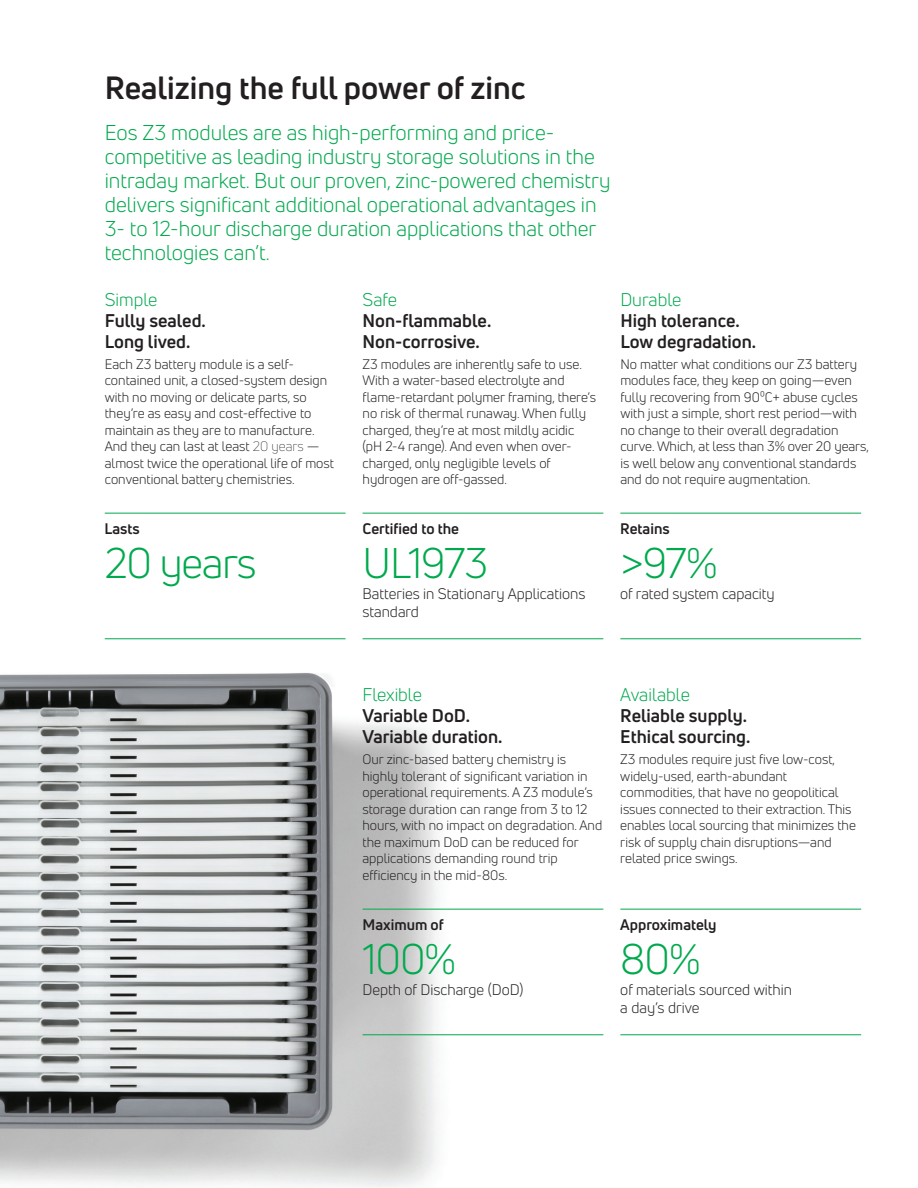
<style>
.page{position:relative;width:918px;height:1188px;background:#fff}
.page>*{position:absolute;margin:0;border:0;box-sizing:border-box;transform-origin:0 0}
.t1{font:42px "Uni Neue";letter-spacing:-.025em;color:#00a94d}
.t2{font:700 31.5px "Uni Neue";color:#231f20}
.t3{font:21px/24px "Uni Neue";color:#00a94d}
.t4{font:700 18px/21px "Uni Neue";color:#231f20}
.t5{font:18px "Uni Neue";color:#00a94d}
.t6{font:15px/18px "Uni Neue";color:#231f20}
.t7{font:700 15px "Uni Neue";color:#231f20}
.t8{font:13.5px/16.5px "Uni Neue";color:#231f20}
.s1{font-weight:300}
</style>
<div class="page">
<img style="left:0;top:673px;width:486px;height:515px">
<hr style="left:363px;top:513px;width:240px;height:1px;background:#00a94d">
<hr style="left:105px;top:513px;width:241px;height:1px;background:#00a94d">
<hr style="left:363px;top:909px;width:240px;height:1px;background:#00a94d">
<hr style="left:620px;top:909px;width:241px;height:1px;background:#00a94d">
<hr style="left:620px;top:513px;width:241px;height:1px;background:#00a94d">
<hr style="left:363px;top:639px;width:240px;height:1px;background:#00a94d">
<hr style="left:105px;top:639px;width:241px;height:1px;background:#00a94d">
<hr style="left:363px;top:1035px;width:240px;height:1px;background:#00a94d">
<hr style="left:620px;top:1035px;width:241px;height:1px;background:#00a94d">
<hr style="left:620px;top:639px;width:241px;height:1px;background:#00a94d">
<h2 class="t2" style="left:105px;top:68px;width:423px">Realizing the full power of zinc</h2>
<p class="t3" style="left:105px;top:120px;width:507px">Eos Z3 modules are as high-performing and price&shy;competitive as leading industry storage solutions in the intraday market. But our proven, zinc-powered chemistry delivers significant additional operational advantages in 3- to 12-hour discharge duration applications that other technologies can’t.</p>
<h3 class="t5" style="left:105px;top:289px;width:54px">Simple</h3>
<h3 class="t4" style="left:105px;top:310px;width:103px">Fully sealed.<br>Long lived.</h3>
<p class="t8" style="left:105px;top:356px;width:231px">Each Z3 battery module is a self&shy;contained unit, a closed-system design with no moving or delicate parts, so they’re as easy and cost-effective to maintain as they are to manufacture.<br>And they can last at least <span class="s1">20 years</span> — almost twice the operational life of most conventional battery chemistries.</p>
<h3 class="t5" style="left:363px;top:289px;width:36px">Safe</h3>
<h3 class="t4" style="left:363px;top:310px;width:130px">Non-flammable.<br>Non-corrosive.</h3>
<p class="t8" style="left:363px;top:356px;width:235px">Z3 modules are inherently safe to use.<br>With a water-based electrolyte and flame-retardant polymer framing, there’s no risk of thermal runaway. When fully charged, they’re at most mildly acidic (pH 2-4 range). And even when over&shy;charged, only negligible levels of hydrogen are off-gassed.</p>
<h3 class="t5" style="left:620px;top:289px;width:63px">Durable</h3>
<h3 class="t4" style="left:620px;top:310px;width:137px">High tolerance.<br>Low degradation.</h3>
<p class="t8" style="left:620px;top:356px;width:250px">No matter what conditions our Z3 battery modules face, they keep on going—even fully recovering from 90⁰C+ abuse cycles with just a simple, short rest period—with no change to their overall degradation curve. Which, at less than 3% over 20 years, is well below any conventional standards and do not require augmentation.</p>
<p class="t7" style="left:105px;top:520px;width:37px">Lasts</p>
<h1 class="t1" style="left:105px;top:538px;width:153px">20 years</h1>
<p class="t7" style="left:362px;top:520px;width:98px">Certified to the</p>
<h1 class="t1" style="left:362px;top:538px;width:127px">UL1973</h1>
<p class="t6" style="left:362px;top:584px;width:225px">Batteries in Stationary Applications standard</p>
<p class="t7" style="left:620px;top:520px;width:51px">Retains</p>
<h1 class="t1" style="left:620px;top:538px;width:99px">&gt;97%</h1>
<p class="t6" style="left:620px;top:584px;width:156px">of rated system capacity</p>
<h3 class="t5" style="left:362px;top:684px;width:61px">Flexible</h3>
<h3 class="t4" style="left:362px;top:705px;width:141px">Variable DoD.<br>Variable duration.</h3>
<p class="t8" style="left:362px;top:751px;width:241px">Our zinc-based battery chemistry is highly tolerant of significant variation in operational requirements. A Z3 module’s storage duration can range from 3 to 12 hours, with no impact on degradation. And the maximum DoD can be reduced for applications demanding round trip efficiency in the mid-80s.</p>
<p class="t7" style="left:362px;top:916px;width:83px">Maximum of</p>
<h1 class="t1" style="left:362px;top:934px;width:95px">100%</h1>
<p class="t6" style="left:362px;top:980px;width:162px">Depth of Discharge (DoD)</p>
<h3 class="t5" style="left:620px;top:684px;width:71px">Available</h3>
<h3 class="t4" style="left:620px;top:705px;width:132px">Reliable supply.<br>Ethical sourcing.</h3>
<p class="t8" style="left:620px;top:751px;width:237px">Z3 modules require just five low-cost, widely-used, earth-abundant commodities, that have no geopolitical issues connected to their extraction. This enables local sourcing that minimizes the risk of supply chain disruptions—and related price swings.</p>
<p class="t7" style="left:620px;top:916px;width:98px">Approximately</p>
<h1 class="t1" style="left:620px;top:934px;width:82px">80%</h1>
<p class="t6" style="left:620px;top:980px;width:173px">of materials sourced within a day’s drive</p>
</div>
